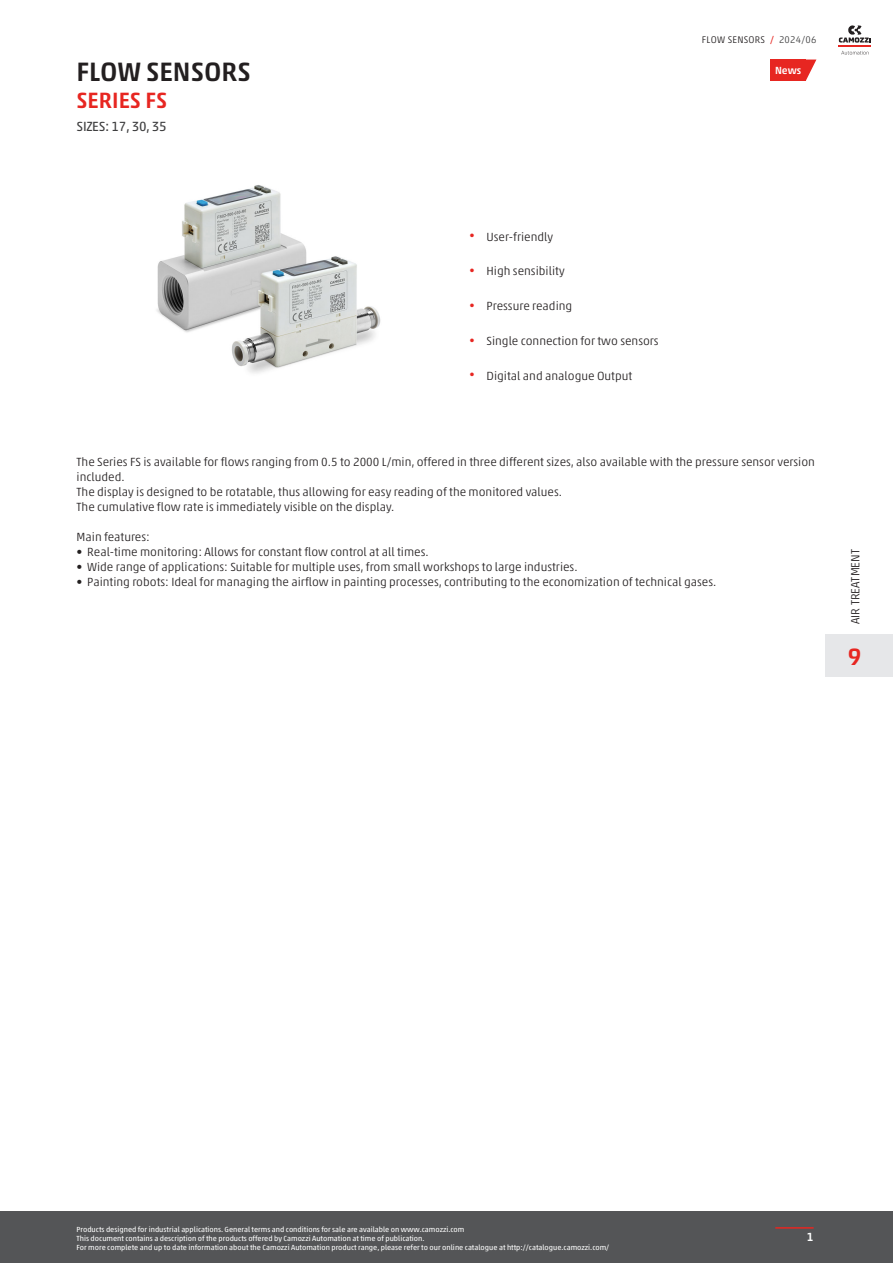
<style>
.page{position:relative;width:893px;height:1263px;background:#fff}
.page>*{position:absolute;margin:0;border:0;box-sizing:border-box;transform-origin:0 0}
.TITOLO_Home{font:500 27px "Akko W1 G";color:#231f20}
.Num_catalogo_no_lingua{font:500 24px "Akko W1 G";color:#e72621}
.SOTTOTITOLO_Home{font:500 22.5px "Akko W1 G";color:#e72621}
.INTRO_Home{font:13.5px "Akko W1 G";letter-spacing:-.02em;color:#3e3e3f}
.Descrizione_prodotto{font:300 12px/15px "Akko W1 G";color:#231f20}
.NOME_CATALOGO{font:300 12px "Akko W1 G";color:#231f20}
.t1{font:500 12px "Akko W1 G";color:#fff}
.scritta_NEW_no_lingua{font:500 10.5px "Akko W1 G";color:#fff}
.Edizione_catalogo{font:300 9.75px "Akko W1 G";letter-spacing:.025em;color:#231f20}
.footNotes{font:7.5px/9px "Akko W1 G";color:#fff}
.s1{font-weight:400;color:#e72621}
.s2{color:#3e3e3f}
.s3{font-weight:400;font-size:10.5px;color:#e72621}
</style>
<div class="page">
<img style="left:156px;top:185px;width:225px;height:188px">
<svg style="left:806px;top:60px;width:10px;height:21px"></svg>
<div style="left:771px;top:60px;width:35px;height:21px;background:#e72621"></div>
<div style="left:0;top:1211px;width:893px;height:52px;background:#545557"></div>
<hr style="left:775px;top:1227px;width:39px;height:1px;background:#e72621">
<hr style="left:839px;top:45px;width:32px;height:2px;background:#e72621">
<svg style="left:839px;top:25px;width:32px;height:18px"></svg>
<svg style="left:841px;top:51px;width:28px;height:4px"></svg>
<div style="left:825px;top:635px;width:59px;height:42px;background:#e6e7e9"></div>
<div style="left:884px;top:635px;width:9px;height:42px;background:#e6e7e9"></div>
<p class="TITOLO_Home" style="left:77px;top:51px;width:176px">FLOW SENSORS</p>
<p class="SOTTOTITOLO_Home" style="left:77px;top:83px;width:92px">SERIES FS</p>
<p class="INTRO_Home" style="left:77px;top:116px;width:92px">SIZES: 17, 30, 35</p>
<p class="Edizione_catalogo" style="left:702px;top:32px;width:116px">FLOW SENSORS <span class="s1">/</span> <span class="s2">2024/06</span></p>
<p class="scritta_NEW_no_lingua" style="left:775px;top:62px;width:28px">News</p>
<p class="Descrizione_prodotto" style="left:469px;top:228px;width:85px"><span class="s3">•</span> User-friendly</p>
<p class="Descrizione_prodotto" style="left:469px;top:263px;width:97px"><span class="s3">•</span> High sensibility</p>
<p class="Descrizione_prodotto" style="left:469px;top:298px;width:104px"><span class="s3">•</span> Pressure reading</p>
<p class="Descrizione_prodotto" style="left:469px;top:333px;width:191px"><span class="s3">•</span> Single connection for two sensors</p>
<p class="Descrizione_prodotto" style="left:469px;top:368px;width:164px"><span class="s3">•</span> Digital and analogue Output</p>
<p class="Descrizione_prodotto" style="left:77px;top:453px;width:740px">The Series FS is available for flows ranging from 0.5 to 2000 L/min, offered in three different sizes, also available with the pressure sensor version included.<br>The display is designed to be rotatable, thus allowing for easy reading of the monitored values.<br>The cumulative flow rate is immediately visible on the display.</p>
<p class="Descrizione_prodotto" style="left:77px;top:528px;width:75px">Main features:</p>
<p class="Descrizione_prodotto" style="left:77px;top:543px;width:354px">• Real-time monitoring: Allows for constant flow control at all times.</p>
<p class="Descrizione_prodotto" style="left:77px;top:558px;width:503px">• Wide range of applications: Suitable for multiple uses, from small workshops to large industries.</p>
<p class="Descrizione_prodotto" style="left:77px;top:573px;width:641px">• Painting robots: Ideal for managing the airflow in painting processes, contributing to the economization of technical gases.</p>
<p class="NOME_CATALOGO" style="left:847px;top:624px;width:76px;rotate:-90deg">AIR TREATMENT</p>
<p class="Num_catalogo_no_lingua" style="left:848px;top:639px;width:15px">9</p>
<p class="footNotes" style="left:77px;top:1225px;width:534px">Products designed for industrial applications. General terms and conditions for sale are available on www.camozzi.com<br>This document contains a description of the products offered by Camozzi Automation at time of publication.<br>For more complete and up to date information about the Camozzi Automation product range, please refer to our online catalogue at http://catalogue.camozzi.com/</p>
<p class="t1" style="left:807px;top:1228px;width:8px">1</p>
</div>
